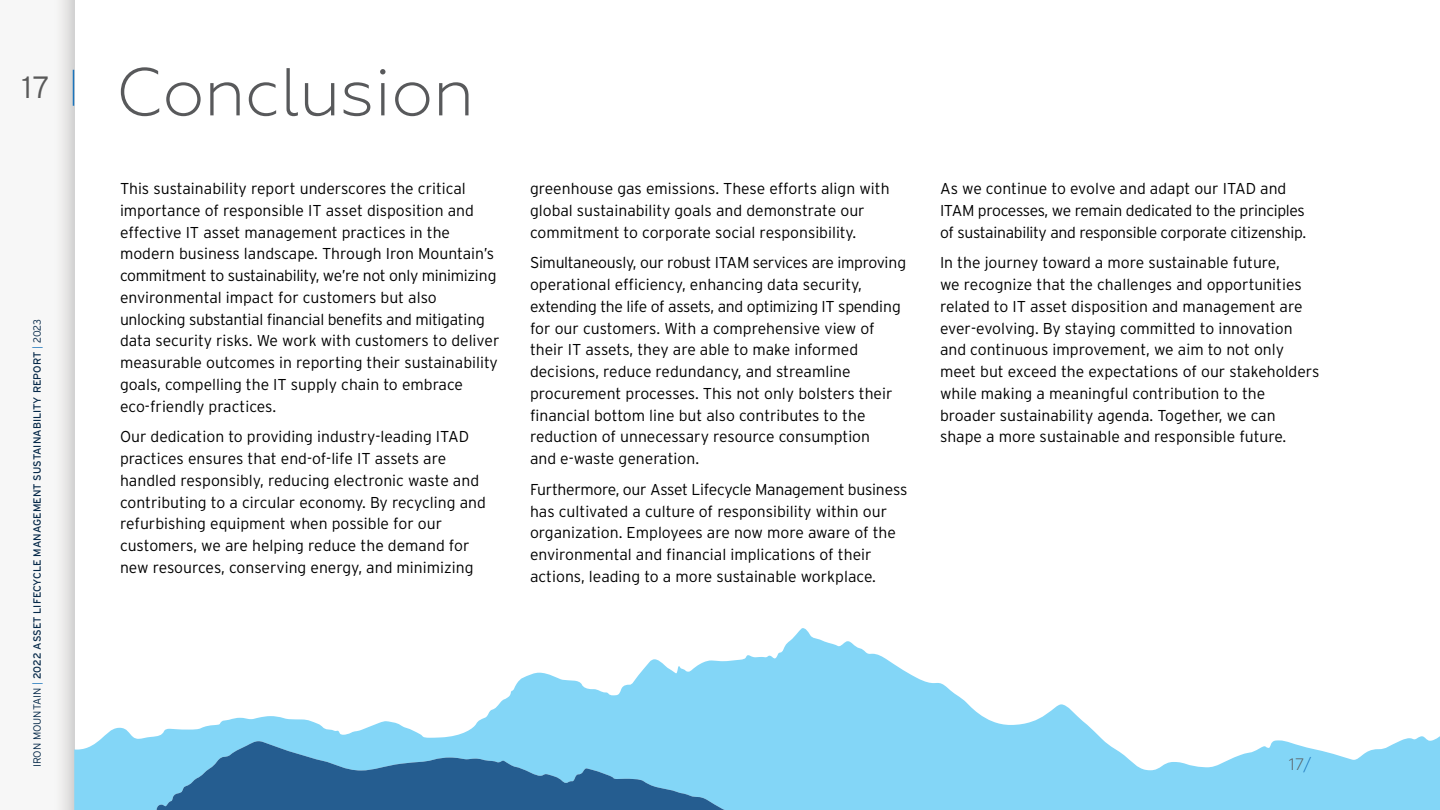
<style>
.page{position:relative;width:1440px;height:810px;background:#fff}
.page>*{position:absolute;margin:0;border:0;box-sizing:border-box;transform-origin:0 0}
.t1{font:300 67.5px "Geometria";color:#58595b}
.t2{font:300 30.75px "Interstate";color:#595959}
.t3{font:300 16.5px "Geometria";color:#58595b}
.t4{font:300 15.75px/21.8px "Interstate";color:#000}
.t5{font:300 15.75px/21.8px "Interstate";letter-spacing:-.02em;color:#000}
.t6{font:10.5px "Interstate";color:#052848}
.s1{font-weight:300}
.s2{font-weight:300;color:#1b75bc}
.s3{color:#1b75bc}
</style>
<div class="page">
<div style="left:0;top:0;width:74px;height:810px;background:#f7f7f7"></div>
<svg style="left:74px;top:628px;width:1366px;height:182px"></svg>
<svg style="left:75px;top:741px;width:1166px;height:69px;fill:#83d6f7"></svg>
<hr style="left:73px;top:70px;width:1px;height:36px;background:#1b75bc">
<h2 class="t2" style="left:22px;top:70px;width:30px">17</h2>
<p class="t6" style="left:31px;top:767px;width:450px;rotate:-90deg"><span class="s1">IRON MOUNTAIN</span> <span class="s2">|</span> 2022 ASSET LIFECYCLE MANAGEMENT SUSTAINABILITY REPORT <span class="s2">|</span> <span class="s1">2023</span></p>
<h1 class="t1" style="left:116px;top:53px;width:360px">Conclusion</h1>
<p class="t4" style="left:120px;top:178px;width:381px">This sustainability report underscores the critical importance of responsible IT asset disposition and effective IT asset management practices in the modern business landscape. Through Iron Mountain’s commitment to sustainability, we’re not only minimizing environmental impact for customers but also unlocking substantial financial benefits and mitigating data security risks. We work with customers to deliver measurable outcomes in reporting their sustainability goals, compelling the IT supply chain to embrace eco-friendly practices.</p>
<p class="t4" style="left:120px;top:426px;width:367px">Our dedication to providing industry-leading ITAD practices ensures that end-of-life IT assets are handled responsibly, reducing electronic waste and contributing to a circular economy. By recycling and refurbishing equipment when possible for our customers, we are helping reduce the demand for new resources, conserving energy, and minimizing</p>
<p class="t4" style="left:530px;top:178px;width:361px">greenhouse gas emissions. These efforts align with global sustainability goals and demonstrate our commitment to corporate social responsibility.</p>
<p class="t4" style="left:530px;top:252px;width:378px">Simultaneously, our robust ITAM services are improving operational efficiency, enhancing data security, extending the life of assets, and optimizing IT spending for our customers. With a comprehensive view of their IT assets, they are able to make informed decisions, reduce redundancy, and streamline procurement processes. This not only bolsters their financial bottom line but also contributes to the reduction of unnecessary resource consumption<br>and e-waste generation.</p>
<p class="t4" style="left:530px;top:478px;width:379px">Furthermore, our Asset Lifecycle Management business has cultivated a culture of responsibility within our organization. Employees are now more aware of the environmental and financial implications of their actions, leading to a more sustainable workplace.</p>
<p class="t5" style="left:940px;top:178px;width:368px">As we continue to evolve and adapt our ITAD and<br>ITAM processes, we remain dedicated to the principles of sustainability and responsible corporate citizenship.</p>
<p class="t4" style="left:940px;top:252px;width:381px">In the journey toward a more sustainable future,<br>we recognize that the challenges and opportunities related to IT asset disposition and management are ever-evolving. By staying committed to innovation and continuous improvement, we aim to not only meet but exceed the expectations of our stakeholders while making a meaningful contribution to the broader sustainability agenda. Together, we can shape a more sustainable and responsible future.</p>
<p class="t3" style="left:1289px;top:754px;width:24px">17<span class="s3">/</span></p>
</div>
